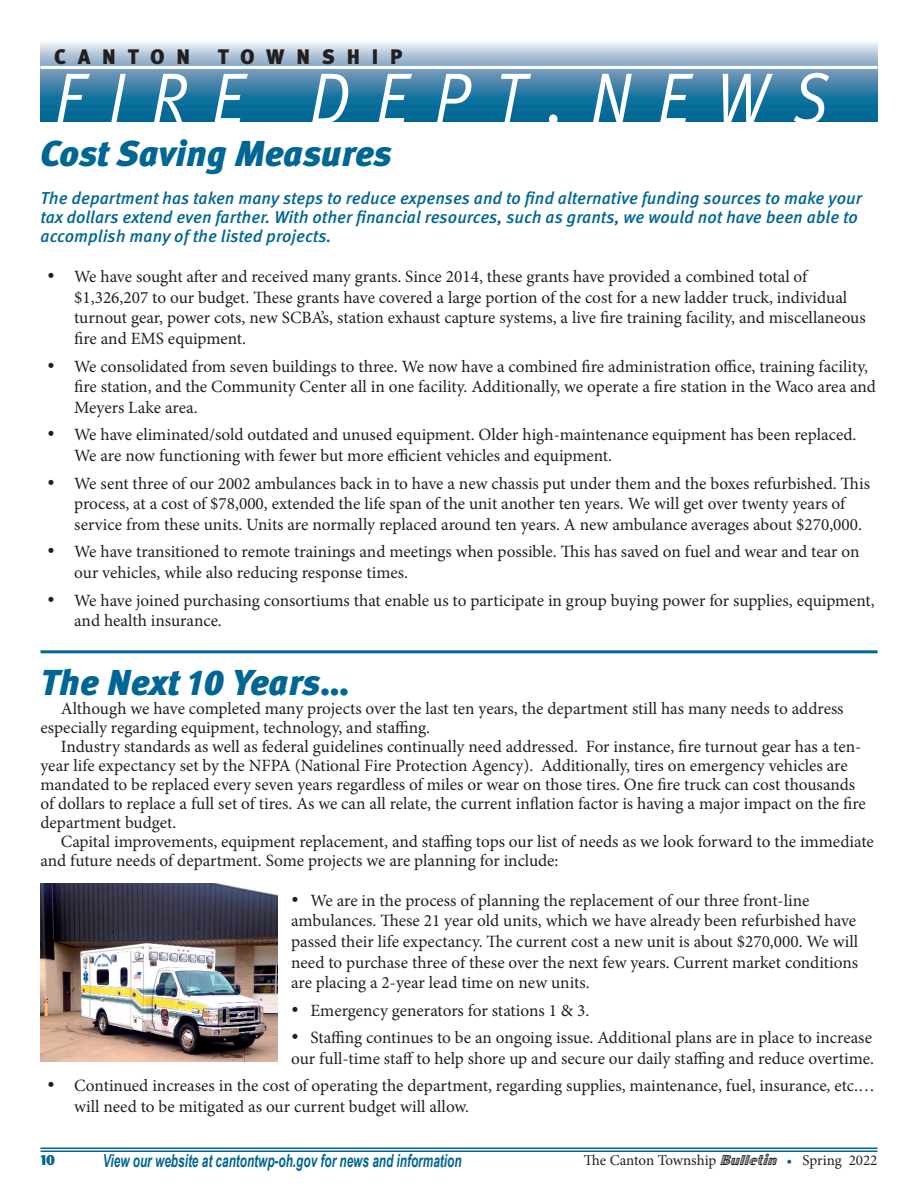
<style>
.page{position:relative;width:918px;height:1188px;background:#fff}
.page>*{position:absolute;margin:0;border:0;box-sizing:border-box;transform-origin:0 0}
.t1{font:italic 72px "Meta Pro";letter-spacing:.39em;color:#fff;scale:.9 1}
.t2{font:italic 900 36px "Meta Pro";letter-spacing:-.005em;color:#006693}
.t3{font:900 21px "Meta Pro";letter-spacing:.56em;color:#231f20}
.t4{font:italic 700 18px "Arial Narrow";color:#006693;scale:.8 1}
.t5{font:17.25px/20.7px "Minion Pro";letter-spacing:-.005em;color:#231f20}
.t6{font:italic 500 17.25px/18.9px "Meta Pro";color:#006693}
.t7{font:15px "Minion Pro";letter-spacing:-.005em;color:#231f20}
.t8{font:15px "Boca Raton ICG Solid";color:#006693}
.s1{font-family:"Boca Raton ICG";font-style:italic}
.s2{color:#006693}
</style>
<div class="page">
<hr style="left:40px;top:1148px;width:838px;height:1px;background:#006693">
<hr style="left:40px;top:1151px;width:838px;height:1px;background:#006693">
<svg style="left:40px;top:42px;width:838px;height:80px"></svg>
<hr style="left:40px;top:66px;width:838px;height:3px;background:#fff">
<img style="left:40px;top:884px;width:238px;height:177px">
<hr style="left:40px;top:650px;width:838px;height:3px;background:#006693">
<p class="t3" style="left:54px;top:43px;width:137px">CANTON</p>
<p class="t3" style="left:218px;top:43px;width:186px">TOWNSHIP</p>
<h1 class="t1" style="left:54px;top:53px;width:862px">FIRE DEPT.NEWS</h1>
<h2 class="t2" style="left:40px;top:131px;width:353px">Cost Saving Measures</h2>
<p class="t6" style="left:40px;top:189px;width:823px">The department has taken many steps to reduce expenses and to find alternative funding sources to make your tax dollars extend even farther. With other financial resources, such as grants, we would not have been able to accomplish many of the listed projects.</p>
<p class="t5" style="left:74px;top:266px;width:793px;text-indent:-27px">• We have sought after and received many grants. Since 2014, these grants have provided a combined total of $1,326,207 to our budget. These grants have covered a large portion of the cost for a new ladder truck, individual turnout gear, power cots, new SCBA’s, station exhaust capture systems, a live fire training facility, and miscellaneous fire and EMS equipment.</p>
<p class="t5" style="left:74px;top:356px;width:803px;text-indent:-27px">• We consolidated from seven buildings to three. We now have a combined fire administration office, training facility, fire station, and the Community Center all in one facility. Additionally, we operate a fire station in the Waco area and<br>Meyers Lake area.</p>
<p class="t5" style="left:74px;top:425px;width:784px;text-indent:-27px">• We have eliminated/sold outdated and unused equipment. Older high-maintenance equipment has been replaced.<br>We are now functioning with fewer but more efficient vehicles and equipment.</p>
<p class="t5" style="left:74px;top:473px;width:797px;text-indent:-27px">• We sent three of our 2002 ambulances back in to have a new chassis put under them and the boxes refurbished. This process, at a cost of $78,000, extended the life span of the unit another ten years. We will get over twenty years of service from these units. Units are normally replaced around ten years. A new ambulance averages about $270,000.</p>
<p class="t5" style="left:74px;top:542px;width:787px;text-indent:-27px">• We have transitioned to remote trainings and meetings when possible. This has saved on fuel and wear and tear on our vehicles, while also reducing response times.</p>
<p class="t5" style="left:74px;top:590px;width:802px;text-indent:-27px">• We have joined purchasing consortiums that enable us to participate in group buying power for supplies, equipment, and health insurance.</p>
<h2 class="t2" style="left:40px;top:660px;width:313px">The Next 10 Years…</h2>
<p class="t5" style="left:40px;top:699px;width:805px;line-height:18.9px;text-indent:20px">Although we have completed many projects over the last ten years, the department still has many needs to address especially regarding equipment, technology, and staffing.</p>
<p class="t5" style="left:40px;top:737px;width:827px;line-height:19px;text-indent:20px">Industry standards as well as federal guidelines continually need addressed. For instance, fire turnout gear has a ten&shy;year life expectancy set by the NFPA (National Fire Protection Agency). Additionally, tires on emergency vehicles are mandated to be replaced every seven years regardless of miles or wear on those tires. One fire truck can cost thousands of dollars to replace a full set of tires. As we can all relate, the current inflation factor is having a major impact on the fire department budget.</p>
<p class="t5" style="left:40px;top:832px;width:835px;line-height:19px;text-indent:20px">Capital improvements, equipment replacement, and staffing tops our list of needs as we look forward to the immediate and future needs of department. Some projects we are planning for include:</p>
<p class="t5" style="left:291px;top:890px;width:569px">• We are in the process of planning the replacement of our three front-line ambulances. These 21 year old units, which we have already been refurbished have passed their life expectancy. The current cost a new unit is about $270,000. We will need to purchase three of these over the next few years. Current market conditions are placing a 2-year lead time on new units.</p>
<p class="t5" style="left:291px;top:1000px;width:300px">• Emergency generators for stations 1 &amp; 3.</p>
<p class="t5" style="left:291px;top:1028px;width:584px">• Staffing continues to be an ongoing issue. Additional plans are in place to increase our full-time staff to help shore up and secure our daily staffing and reduce overtime.</p>
<p class="t5" style="left:74px;top:1076px;width:802px;text-indent:-27px">• Continued increases in the cost of operating the department, regarding supplies, maintenance, fuel, insurance, etc.… will need to be mitigated as our current budget will allow.</p>
<p class="t8" style="left:40px;top:1152px;width:16px">10</p>
<p class="t4" style="left:103px;top:1150px;width:450px">View our website at cantontwp-oh.gov for news and information</p>
<p class="t7" style="left:584px;top:1150px;width:295px">The Canton Township <span class="s1">Bulletin</span> <span class="s2">•</span> Spring 2022</p>
</div>
